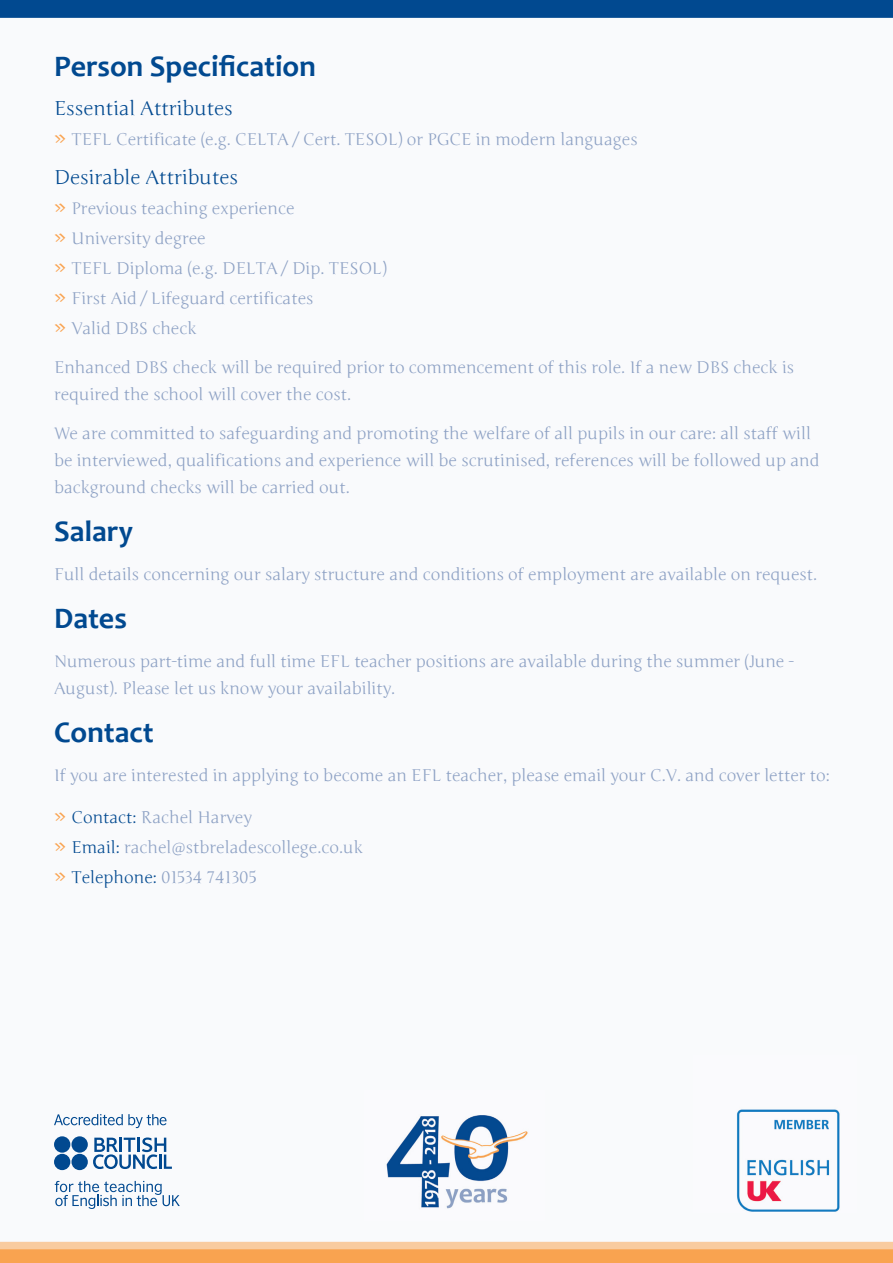
<style>
.page{position:relative;width:893px;height:1263px;background:#fff}
.page>*{position:absolute;margin:0;border:0;box-sizing:border-box;transform-origin:0 0}
.t1{font:700 30px "Candara";color:#014990}
.t2{font:19.5px "Junge";color:#014990}
.t3{font:16.5px/30px "Junge";color:#8da1c4}
.s1{font-size:22.5px;color:#f9a350}
.s2{color:#014990}
</style>
<div class="page">
<div style="left:0;top:0;width:893px;height:18px;background:#014990"></div>
<svg style="left:0;top:1242px;width:893px;height:21px;background:#f9b06b"></svg>
<img style="left:736px;top:1109px;width:104px;height:103px">
<svg style="left:54px;top:1114px;width:113px;height:14px"></svg>
<svg style="left:55px;top:1181px;width:125px;height:28px"></svg>
<svg style="left:93px;top:1137px;width:79px;height:32px"></svg>
<div style="left:54px;top:1136px;width:16px;height:17px;background:#014990;border-radius:50%"></div>
<div style="left:71px;top:1136px;width:17px;height:17px;background:#014990;border-radius:50%"></div>
<div style="left:54px;top:1154px;width:16px;height:16px;background:#014990;border-radius:50%"></div>
<div style="left:71px;top:1154px;width:17px;height:16px;background:#014990;border-radius:50%"></div>
<img style="left:386px;top:1115px;width:142px;height:94px">
<h1 class="t1" style="left:54px;top:47px;width:263px">Person Specification</h1>
<p class="t2" style="left:54px;top:97px;width:180px">Essential Attributes</p>
<p class="t3" style="left:54px;top:125px;width:585px"><span class="s1">»</span> TEFL Certificate (e.g. CELTA / Cert. TESOL) or PGCE in modern languages</p>
<p class="t2" style="left:54px;top:166px;width:186px">Desirable Attributes</p>
<p class="t3" style="left:54px;top:194px;width:334px"><span class="s1">»</span> Previous teaching experience<br><span class="s1">»</span> University degree<br><span class="s1">»</span> TEFL Diploma (e.g. DELTA / Dip. TESOL) <span class="s1">»</span> First Aid / Lifeguard certificates<br><span class="s1">»</span> Valid DBS check</p>
<p class="t3" style="left:54px;top:354px;width:742px;line-height:27px">Enhanced DBS check will be required prior to commencement of this role. If a new DBS check is required the school will cover the cost.</p>
<p class="t3" style="left:54px;top:420px;width:767px;line-height:27px">We are committed to safeguarding and promoting the welfare of all pupils in our care: all staff will be interviewed, qualifications and experience will be scrutinised, references will be followed up and background checks will be carried out.</p>
<h1 class="t1" style="left:54px;top:512px;width:81px">Salary</h1>
<p class="t3" style="left:54px;top:560px;width:765px">Full details concerning our salary structure and conditions of employment are available on request.</p>
<h1 class="t1" style="left:54px;top:599px;width:74px">Dates</h1>
<p class="t3" style="left:54px;top:648px;width:741px;line-height:27px">Numerous part-time and full time EFL teacher positions are available during the summer (June -<br>August). Please let us know your availability.</p>
<h1 class="t1" style="left:54px;top:713px;width:101px">Contact</h1>
<p class="t3" style="left:54px;top:761px;width:777px">If you are interested in applying to become an EFL teacher, please email your C.V. and cover letter to:</p>
<p class="t3" style="left:54px;top:803px;width:310px"><span class="s1">»</span> <span class="s2">Contact:</span> Rachel Harvey<br><span class="s1">»</span> <span class="s2">Email:</span> rachel@stbreladescollege.co.uk <span class="s1">»</span> <span class="s2">Telephone:</span> 01534 741305</p>
</div>
